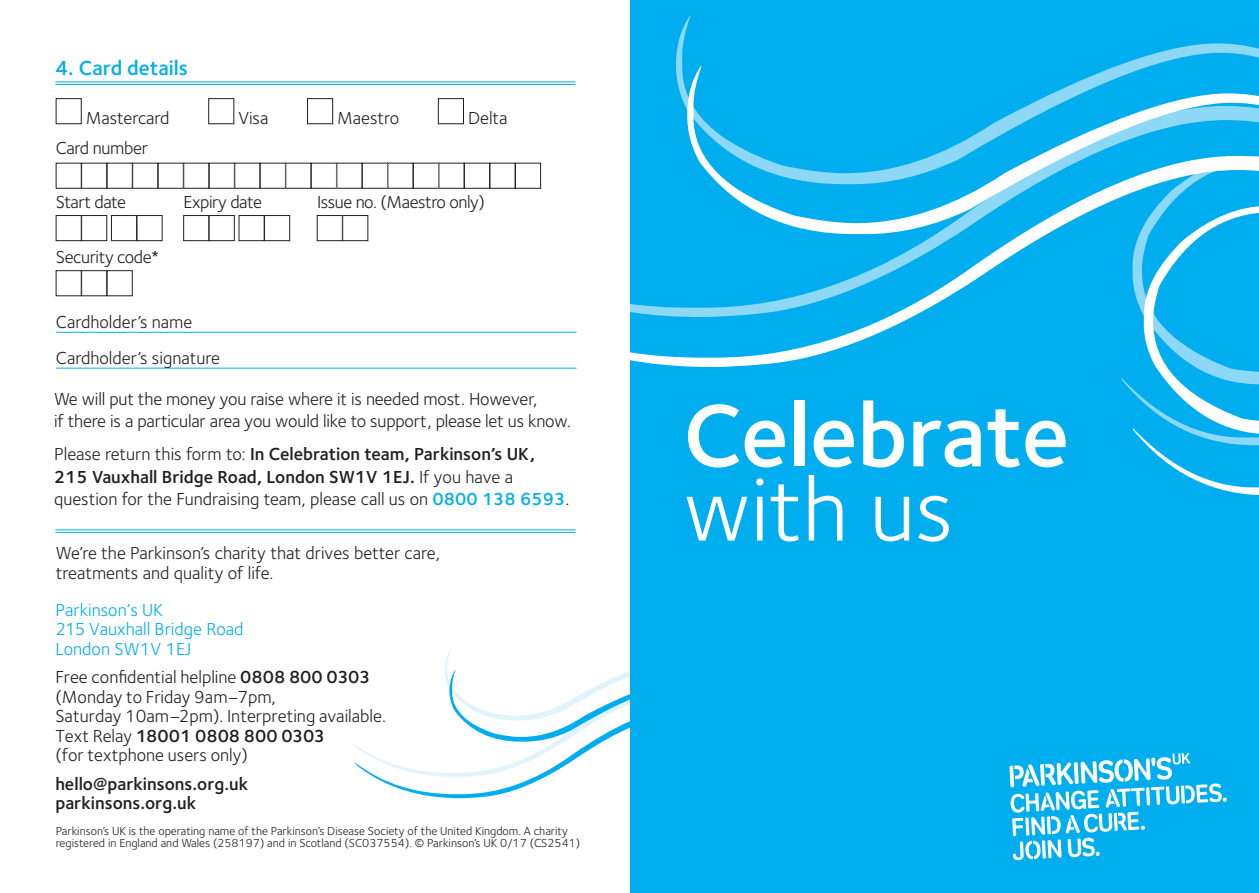
<style>
.page{position:relative;width:1259px;height:893px;background:#fff}
.page>*{position:absolute;margin:0;border:0;box-sizing:border-box;transform-origin:0 0}
.t1{font:600 91.2px "Foundry Sterling";color:#fff}
.t2{font:91.2px "Foundry Sterling";color:#fff}
.t3{font:600 21px "Foundry Sterling";color:#00aeef}
.t4{font:18px/19.5px "Foundry Sterling";color:#231f20}
.t5{font:18px "Foundry Sterling";letter-spacing:-.025em;color:#231f20}
.t6{font:18px/19.5px "Foundry Sterling";color:#00aeef}
.t7{font:600 18px/19.5px "Foundry Sterling";color:#231f20}
.t8{font:18px "Foundry Sterling";letter-spacing:-.02em;color:#231f20}
.t9{font:12px/12px "Foundry Sterling";color:#231f20}
.s1{font-weight:600}
.s2{font-weight:600;color:#00aeef}
</style>
<div class="page">
<svg style="left:355px;top:670px;width:275px;height:129px"></svg>
<div style="left:630px;top:0;width:629px;height:893px;background:#00aeef"></div>
<svg style="left:1009px;top:753px;width:217px;height:107px"></svg>
<svg style="left:676px;top:15px;width:583px;height:50px"></svg>
<svg style="left:630px;top:65px;width:629px;height:430px"></svg>
<hr style="left:56px;top:332px;width:520px;height:1px;background:#00aeef">
<hr style="left:56px;top:368px;width:520px;height:1px;background:#00aeef">
<div style="left:56px;top:98px;width:25px;height:26px;border:1px solid #231f20"></div>
<div style="left:208px;top:98px;width:26px;height:26px;border:1px solid #231f20"></div>
<div style="left:307px;top:98px;width:26px;height:26px;border:1px solid #231f20"></div>
<div style="left:438px;top:98px;width:26px;height:26px;border:1px solid #231f20"></div>
<div style="left:81px;top:163px;width:26px;height:25px;border:1px solid #231f20"></div>
<div style="left:132px;top:163px;width:26px;height:25px;border:1px solid #231f20"></div>
<div style="left:183px;top:163px;width:26px;height:25px;border:1px solid #231f20"></div>
<div style="left:464px;top:163px;width:26px;height:25px;border:1px solid #231f20"></div>
<div style="left:515px;top:163px;width:26px;height:25px;border:1px solid #231f20"></div>
<div style="left:56px;top:215px;width:25px;height:26px;border:1px solid #231f20"></div>
<div style="left:81px;top:215px;width:26px;height:26px;border:1px solid #231f20"></div>
<div style="left:111px;top:215px;width:26px;height:26px;border:1px solid #231f20"></div>
<div style="left:137px;top:215px;width:25px;height:26px;border:1px solid #231f20"></div>
<div style="left:183px;top:215px;width:26px;height:26px;border:1px solid #231f20"></div>
<div style="left:209px;top:215px;width:25px;height:26px;border:1px solid #231f20"></div>
<div style="left:239px;top:215px;width:25px;height:26px;border:1px solid #231f20"></div>
<div style="left:264px;top:215px;width:26px;height:26px;border:1px solid #231f20"></div>
<div style="left:317px;top:215px;width:25px;height:26px;border:1px solid #231f20"></div>
<div style="left:342px;top:215px;width:26px;height:26px;border:1px solid #231f20"></div>
<div style="left:81px;top:270px;width:26px;height:26px;border:1px solid #231f20"></div>
<hr style="left:55px;top:84px;width:520px;height:1px;background:#00aeef">
<hr style="left:55px;top:82px;width:520px;height:1px;background:#00aeef">
<hr style="left:55px;top:532px;width:520px;height:1px;background:#00aeef">
<hr style="left:55px;top:530px;width:520px;height:1px;background:#00aeef">
<p class="t3" style="left:55px;top:56px;width:134px">4. Card details</p>
<p class="t4" style="left:86px;top:108px;width:85px">Mastercard</p>
<p class="t4" style="left:238px;top:108px;width:32px">Visa</p>
<p class="t4" style="left:337px;top:108px;width:64px">Maestro</p>
<p class="t4" style="left:468px;top:108px;width:41px">Delta</p>
<p class="t8" style="left:56px;top:138px;width:93px">Card number</p>
<p class="t5" style="left:56px;top:192px;width:72px">Start date</p>
<p class="t5" style="left:183px;top:192px;width:80px">Expiry date</p>
<p class="t5" style="left:317px;top:192px;width:169px">Issue no. (Maestro only)</p>
<p class="t5" style="left:56px;top:247px;width:105px">Security code*</p>
<p class="t4" style="left:56px;top:304px;width:166px;line-height:35.8px">Cardholder’s name<br>Cardholder’s signature</p>
<p class="t4" style="left:54px;top:387px;width:518px;line-height:22.5px">We will put the money you raise where it is needed most. However,<br>if there is a particular area you would like to support, please let us know.</p>
<p class="t4" style="left:54px;top:443px;width:517px;line-height:22.5px">Please return this form to: <span class="s1">In Celebration team, Parkinson’s UK,<br>215 Vauxhall Bridge Road, London SW1V 1EJ.</span> If you have a question for the Fundraising team, please call us on <span class="s2">0800 138 6593</span>.</p>
<p class="t4" style="left:56px;top:544px;width:385px">We’re the Parkinson’s charity that drives better care, treatments and quality of life.</p>
<p class="t6" style="left:55px;top:600px;width:190px">Parkinson’s UK<br>215 Vauxhall Bridge Road<br>London SW1V 1EJ</p>
<p class="t4" style="left:55px;top:667px;width:332px">Free confidential helpline <span class="s1">0808 800 0303 </span>(Monday to Friday 9am–7pm,<br>Saturday 10am–2pm). Interpreting available.<br>Text Relay <span class="s1">18001 0808 800 0303<br></span>(for textphone users only)</p>
<p class="t7" style="left:55px;top:774px;width:194px">hello@parkinsons.org.uk parkinsons.org.uk</p>
<p class="t9" style="left:56px;top:825px;width:526px">Parkinson’s UK is the operating name of the Parkinson’s Disease Society of the United Kingdom. A charity registered in England and Wales (258197) and in Scotland (SC037554). © Parkinson’s UK 0/17 (CS2541)</p>
<h1 class="t1" style="left:683px;top:382px;width:387px">Celebrate</h1>
<h1 class="t2" style="left:683px;top:457px;width:271px">with us</h1>
</div>
